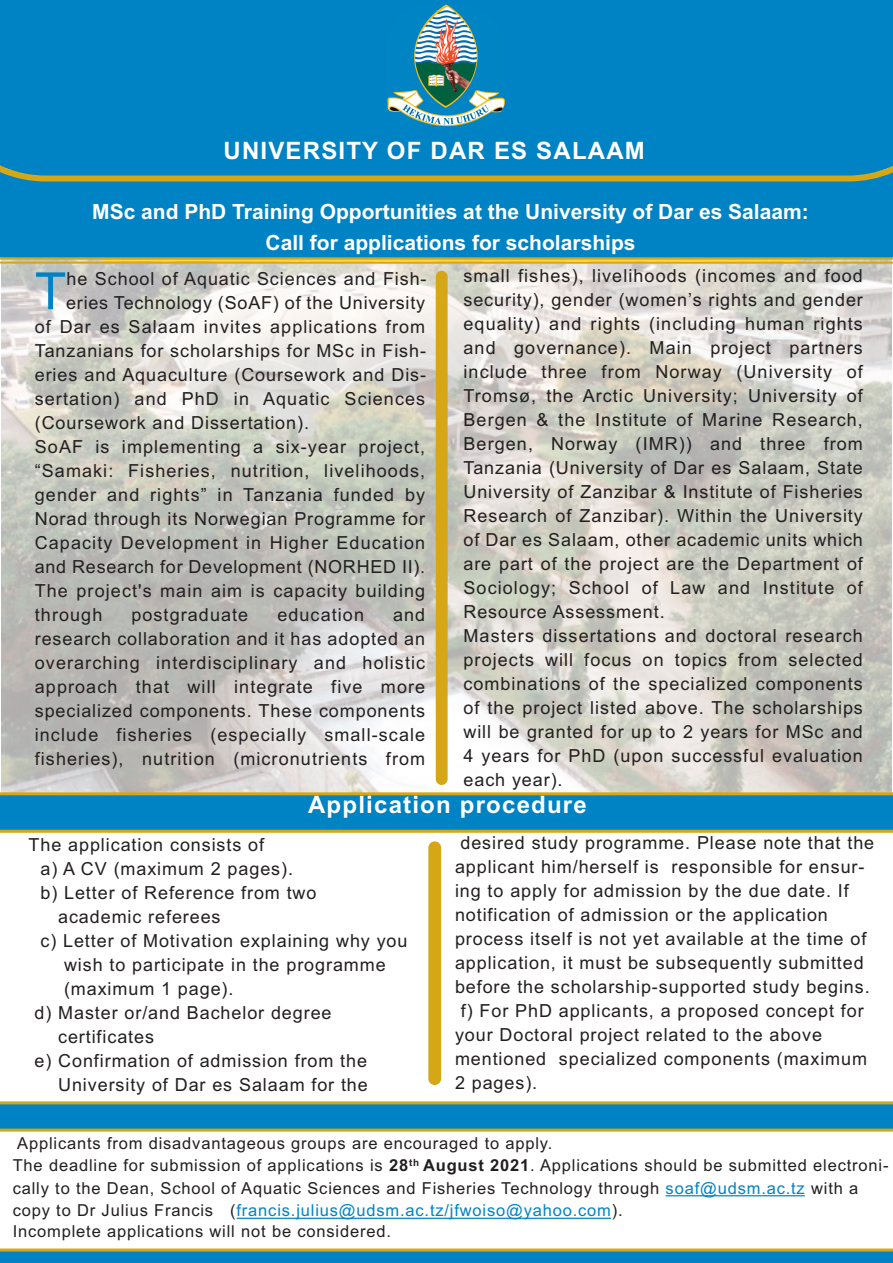
<style>
.page{position:relative;width:893px;height:1263px;background:#fff}
.page>*{position:absolute;margin:0;border:0;box-sizing:border-box;transform-origin:0 0}
.t1{font:51.45px "Arial";color:#0083c4}
.t2{font:700 24px "Arial";letter-spacing:.05em;color:#fff}
.t3{font:700 21px/31.5px "Arial";color:#fff;text-align:center}
.t4{font:18px/24px "Arial";letter-spacing:.05em;color:#231f20;text-align:justify}
.t5{font:16.5px/22.5px "Arial";letter-spacing:.05em;color:#231f20}
.s1{font-weight:700}
.s2{color:#0083c4}
</style>
<div class="page">
<img style="left:1px;top:265px;width:891px;height:527px">
<hr style="left:666px;top:1195px;width:139px;height:1px;background:#0083c4">
<hr style="left:237px;top:1218px;width:374px;height:1px;background:#0083c4">
<div style="left:436px;top:271px;width:12px;height:514px;background:#d5a616;border-radius:6px"></div>
<div style="left:428px;top:841px;width:13px;height:244px;background:#d5a616;border-radius:6px"></div>
<svg style="left:0;top:261px;width:893px;height:4px;background:#d7bc67"></svg>
<div style="left:0;top:181px;width:893px;height:80px;background:#0083c4"></div>
<svg style="left:0;top:792px;width:893px;height:41px;background:#2289ab"></svg>
<div style="left:0;top:0;width:893px;height:181px;background:#0083c4"></div>
<svg style="left:0;top:1101px;width:893px;height:30px;background:#298aa5"></svg>
<svg style="left:0;top:1248px;width:893px;height:15px;background:#338ea3"></svg>
<div style="left:382px;top:3px;width:127px;height:134px;background:#0083c4;border-radius:53px"></div>
<img style="left:385px;top:3px;width:121px;height:124px">
<h2 class="t2" style="left:223px;top:137px;width:423px">UNIVERSITY OF DAR ES SALAAM</h2>
<p class="t3" style="left:92px;top:196px;width:718px">MSc and PhD Training Opportunities at the University of Dar es Salaam:<br>Call for applications for scholarships</p>
<h1 class="t1" style="left:35px;top:261px;width:33px">T</h1>
<p class="t4" style="left:67px;top:267px;width:361px">he School of Aquatic Sciences and Fish-</p>
<p class="t4" style="left:66px;top:291px;width:361px">eries Technology (SoAF) of the University</p>
<p class="t4" style="left:35px;top:315px;width:392px">of Dar es Salaam invites applications from</p>
<p class="t4" style="left:35px;top:339px;width:393px">Tanzanians for scholarships for MSc in Fish-</p>
<p class="t4" style="left:35px;top:363px;width:393px">eries and Aquaculture (Coursework and Dis-</p>
<p class="t4" style="left:35px;top:387px;width:392px">sertation) and PhD in Aquatic Sciences</p>
<p class="t4" style="left:35px;top:411px;width:276px">(Coursework and Dissertation).</p>
<p class="t4" style="left:35px;top:435px;width:392px">SoAF is implementing a six-year project,</p>
<p class="t4" style="left:35px;top:459px;width:392px">“Samaki: Fisheries, nutrition, livelihoods,</p>
<p class="t4" style="left:35px;top:483px;width:392px">gender and rights” in Tanzania funded by</p>
<p class="t4" style="left:35px;top:507px;width:392px">Norad through its Norwegian Programme for</p>
<p class="t4" style="left:35px;top:531px;width:392px">Capacity Development in Higher Education</p>
<p class="t4" style="left:35px;top:555px;width:392px">and Research for Development (NORHED II).</p>
<p class="t4" style="left:35px;top:579px;width:392px">The project's main aim is capacity building</p>
<p class="t4" style="left:35px;top:603px;width:69px">through</p>
<p class="t4" style="left:131px;top:603px;width:118px">postgraduate</p>
<p class="t4" style="left:277px;top:603px;width:88px">education</p>
<p class="t4" style="left:35px;top:603px;width:392px;text-indent:358px">and research collaboration and it has adopted an overarching interdisciplinary and holistic approach that will integrate five more specialized components. These components include fisheries (especially small-scale fisheries), nutrition (micronutrients from</p>
<p class="t4" style="left:463px;top:263px;width:401px;text-align:left">small fishes), livelihoods (incomes and food security), gender (women’s rights and gender equality) and rights (including human rights and governance). Main project partners include three from Norway (University of Tromsø, the Arctic University; University of Bergen &amp; the Institute of Marine Research, Bergen, Norway (IMR)) and three from Tanzania (University of Dar es Salaam, State University of Zanzibar &amp; Institute of Fisheries Research of Zanzibar). Within the University of Dar es Salaam, other academic units which are part of the project are the Department of Sociology; School of Law and Institute of Resource Assessment.<br>Masters dissertations and doctoral research projects will focus on topics from selected combinations of the specialized components of the project listed above. The scholarships will be granted for up to 2 years for MSc and 4 years for PhD (upon successful evaluation each year).</p>
<h2 class="t2" style="left:308px;top:790px;width:280px">Application procedure</h2>
<p class="t4" style="left:29px;top:833px;width:237px">The application consists of</p>
<p class="t4" style="left:40px;top:857px;width:254px">a) A CV (maximum 2 pages).</p>
<p class="t4" style="left:40px;top:881px;width:278px">b) Letter of Reference from two</p>
<p class="t4" style="left:58px;top:905px;width:164px">academic referees</p>
<p class="t4" style="left:40px;top:929px;width:369px">c) Letter of Motivation explaining why you</p>
<p class="t4" style="left:64px;top:953px;width:323px">wish to participate in the programme</p>
<p class="t4" style="left:64px;top:977px;width:171px">(maximum 1 page).</p>
<p class="t4" style="left:35px;top:1001px;width:299px">d) Master or/and Bachelor degree</p>
<p class="t4" style="left:58px;top:1025px;width:97px">certificates</p>
<p class="t4" style="left:35px;top:1049px;width:334px">e) Confirmation of admission from the</p>
<p class="t4" style="left:58px;top:1073px;width:311px">University of Dar es Salaam for the</p>
<p class="t4" style="left:460px;top:831px;width:415px">desired study programme. Please note that the</p>
<p class="t4" style="left:455px;top:855px;width:411px">applicant him/herself is responsible for ensur-</p>
<p class="t4" style="left:455px;top:879px;width:395px">ing to apply for admission by the due date. If</p>
<p class="t4" style="left:455px;top:903px;width:374px">notification of admission or the application</p>
<p class="t4" style="left:455px;top:927px;width:413px">process itself is not yet available at the time of</p>
<p class="t4" style="left:455px;top:951px;width:410px">application, it must be subsequently submitted</p>
<p class="t4" style="left:455px;top:975px;width:416px">before the scholarship-supported study begins.</p>
<p class="t4" style="left:461px;top:999px;width:404px">f) For PhD applicants, a proposed concept for</p>
<p class="t4" style="left:455px;top:1023px;width:369px">your Doctoral project related to the above</p>
<p class="t4" style="left:455px;top:1047px;width:414px">mentioned specialized components (maximum</p>
<p class="t4" style="left:455px;top:1071px;width:84px">2 pages).</p>
<p class="t5" style="left:13px;top:1132px;width:877px">Applicants from disadvantageous groups are encouraged to apply.<br>The deadline for submission of applications is <span class="s1">28</span><sup>th</sup> <span class="s1">August 2021</span>. Applications should be submitted electroni&shy;cally to the Dean, School of Aquatic Sciences and Fisheries Technology through <span class="s2">soaf@udsm.ac.tz</span> with a copy to Dr Julius Francis (<span class="s2">francis.julius@udsm.ac.tz/jfwoiso@yahoo.com</span>).</p>
<p class="t5" style="left:13px;top:1220px;width:380px">Incomplete applications will not be considered.</p>
</div>
